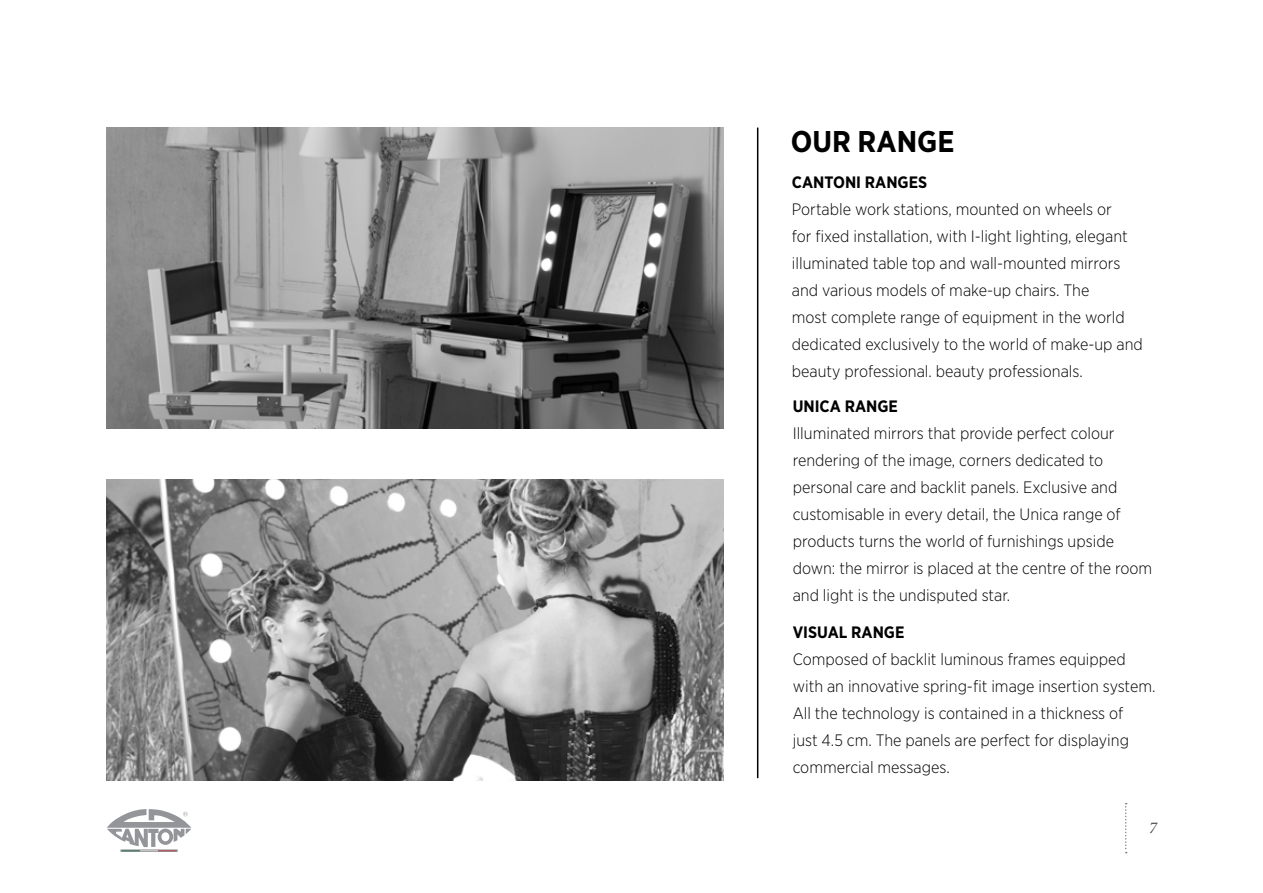
<style>
.page{position:relative;width:1263px;height:893px;background:#fff}
.page>*{position:absolute;margin:0;border:0;box-sizing:border-box;transform-origin:0 0}
.t1{font:700 30px "Gotham Narrow";color:#000}
.t2{font:300 16.5px/27px "Gotham Narrow";color:#000}
.t3{font:700 16.5px "Gotham Narrow";color:#000}
.t4{font:italic 16.5px "Minion Pro";color:#4d4d4f}
</style>
<div class="page">
<svg style="left:1125px;top:803px;width:2px;height:50px"></svg>
<svg style="left:107px;top:809px;width:84px;height:42px"></svg>
<hr style="left:757px;top:128px;width:1px;height:650px;background:#000">
<img style="left:106px;top:128px;width:617px;height:301px">
<img style="left:106px;top:479px;width:617px;height:301px">
<h1 class="t1" style="left:791px;top:122px;width:165px">OUR RANGE</h1>
<p class="t3" style="left:792px;top:171px;width:137px">CANTONI RANGES</p>
<p class="t2" style="left:792px;top:195px;width:352px">Portable work stations, mounted on wheels or<br>for fixed installation, with I-light lighting, elegant illuminated table top and wall-mounted mirrors and various models of make-up chairs. The<br>most complete range of equipment in the world dedicated exclusively to the world of make-up and beauty professional. beauty professionals.</p>
<p class="t3" style="left:793px;top:396px;width:107px">UNICA RANGE</p>
<p class="t2" style="left:793px;top:420px;width:361px">Illuminated mirrors that provide perfect colour rendering of the image, corners dedicated to personal care and backlit panels. Exclusive and customisable in every detail, the Unica range of products turns the world of furnishings upside down: the mirror is placed at the centre of the room and light is the undisputed star.</p>
<p class="t3" style="left:793px;top:622px;width:113px">VISUAL RANGE</p>
<p class="t2" style="left:793px;top:645px;width:364px">Composed of backlit luminous frames equipped with an innovative spring-fit image insertion system.<br>All the technology is contained in a thickness of<br>just 4.5 cm. The panels are perfect for displaying commercial messages.</p>
<p class="t4" style="left:1149px;top:816px;width:9px">7</p>
</div>
